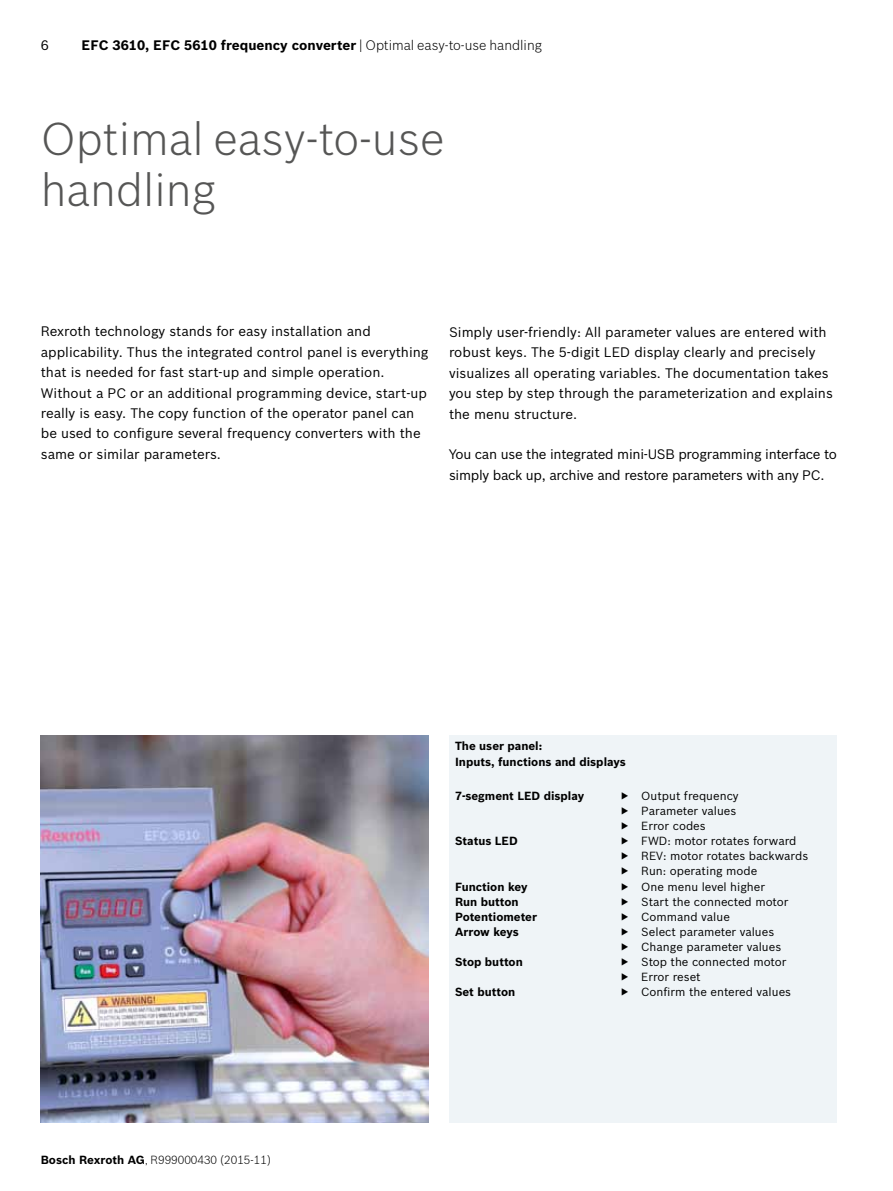
<style>
.page{position:relative;width:893px;height:1191px;background:#fff}
.page>*{position:absolute;margin:0;border:0;box-sizing:border-box;transform-origin:0 0}
.t1{font:300 45px/51px "Bosch Sans";color:#565655}
.t2{font:13.5px/20.4px "Bosch Sans";color:#000}
.t3{font:13.5px/20.4px "Bosch Sans";letter-spacing:-.02em;color:#000}
.t4{font:700 13.5px "Bosch Sans";color:#000}
.t5{font:11.55px/15px "Bosch Sans";color:#000}
.t6{font:700 11.55px/16.4px "Bosch Sans";color:#000}
.t7{font:300 11.55px "Bosch Sans";color:#000}
.s1{font-weight:300}
.s2{font-weight:700}
</style>
<div class="page">
<div style="left:449px;top:735px;width:388px;height:388px;background:#eff4f7"></div>
<img style="left:41px;top:735px;width:388px;height:388px">
<p class="t2" style="left:41px;top:34px;width:10px">6</p>
<p class="t4" style="left:82px;top:35px;width:462px">EFC 3610, EFC 5610 frequency converter <span class="s1">| Optimal easy-to-use handling</span></p>
<h1 class="t1" style="left:41px;top:110px;width:405px">Optimal easy-to-use handling</h1>
<p class="t2" style="left:41px;top:320px;width:389px">Rexroth technology stands for easy installation and applicability. Thus the integrated control panel is everything that is needed for fast start-up and simple operation.<br>Without a PC or an additional programming device, start-up really is easy. The copy function of the operator panel can be used to configure several frequency converters with the same or similar parameters.</p>
<p class="t2" style="left:449px;top:321px;width:385px">Simply user-friendly: All parameter values are entered with robust keys. The 5-digit LED display clearly and precisely visualizes all operating variables. The documentation takes you step by step through the parameterization and explains the menu structure.</p>
<p class="t3" style="left:449px;top:443px;width:389px">You can use the integrated mini-USB programming interface to simply back up, archive and restore parameters with any PC.</p>
<p class="t7" style="left:41px;top:1151px;width:232px"><span class="s2">Bosch Rexroth AG</span>, R999000430 (2015-11)</p>
<p class="t6" style="left:455px;top:736px;width:172px">The user panel:<br>Inputs, functions and displays</p>
<p class="t6" style="left:455px;top:787px;width:131px">7-segment LED display</p>
<p class="t5" style="left:621px;top:787px;width:119px">▶ Output frequency ▶ Parameter values ▶ Error codes</p>
<p class="t6" style="left:455px;top:832px;width:64px">Status LED</p>
<p class="t5" style="left:621px;top:833px;width:189px">▶ FWD: motor rotates forward<br>▶ REV: motor rotates backwards ▶ Run: operating mode</p>
<p class="t6" style="left:455px;top:877px;width:74px">Function key</p>
<p class="t5" style="left:621px;top:878px;width:146px">▶ One menu level higher</p>
<p class="t6" style="left:455px;top:892px;width:65px">Run button</p>
<p class="t5" style="left:621px;top:893px;width:169px">▶ Start the connected motor</p>
<p class="t6" style="left:455px;top:907px;width:83px">Potentiometer</p>
<p class="t5" style="left:621px;top:908px;width:111px">▶ Command value</p>
<p class="t6" style="left:455px;top:922px;width:65px">Arrow keys</p>
<p class="t5" style="left:621px;top:923px;width:162px">▶ Select parameter values ▶ Change parameter values</p>
<p class="t6" style="left:455px;top:953px;width:69px">Stop button</p>
<p class="t5" style="left:621px;top:953px;width:167px">▶ Stop the connected motor ▶ Error reset</p>
<p class="t6" style="left:455px;top:983px;width:62px">Set button</p>
<p class="t5" style="left:621px;top:983px;width:172px">▶ Confirm the entered values</p>
</div>
